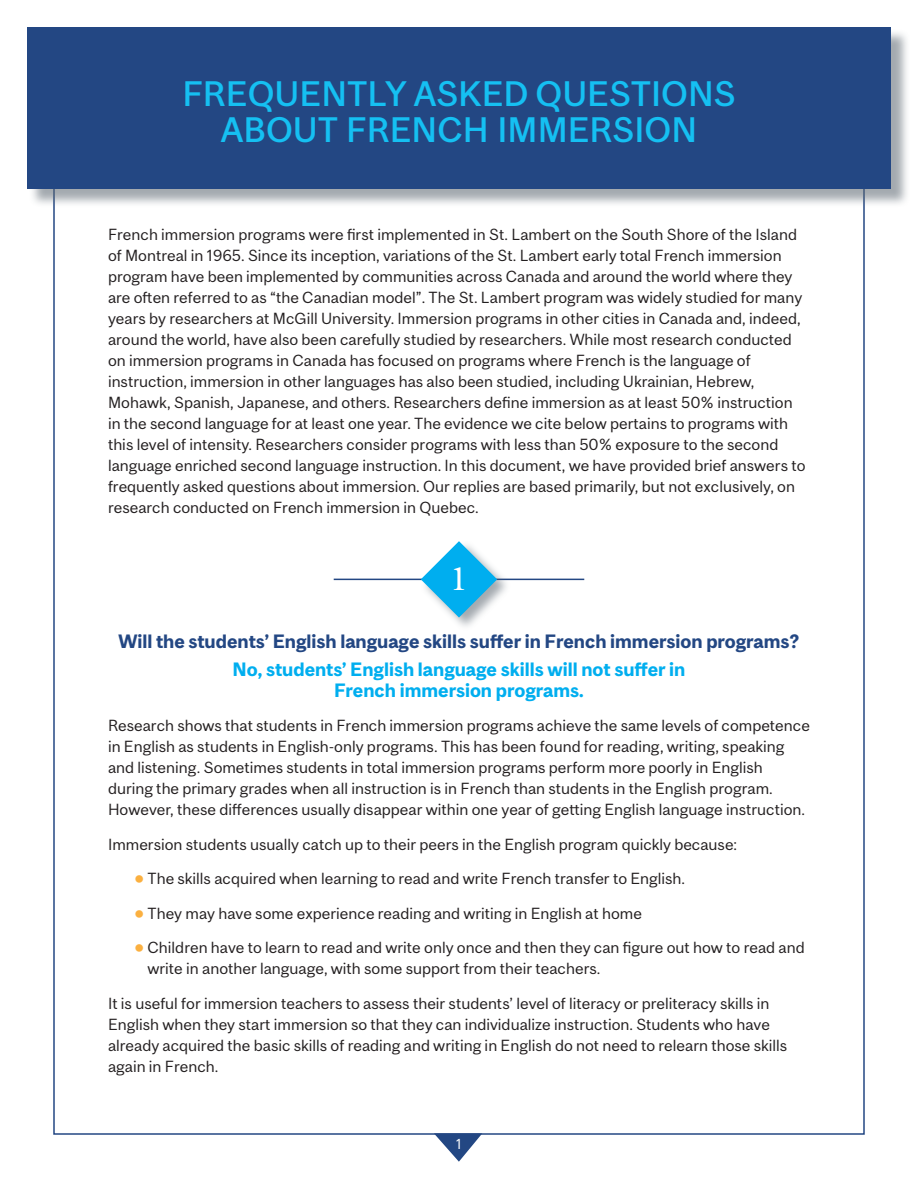
<style>
.page{position:relative;width:918px;height:1188px;background:#fff}
.page>*{position:absolute;margin:0;border:0;box-sizing:border-box;transform-origin:0 0}
.t1{font:500 33px/36px "Mc Gill Sans";color:#15c0f2;text-align:center}
.t2{font:30px "Mc Gill Serif";color:#fff}
.t3{font:700 18px/21px "Mc Gill Sans";color:#00aeef;text-align:center}
.t4{font:700 18px "Mc Gill Sans";color:#234783}
.t5{font:15px/21px "Mc Gill Sans";color:#231f20}
.t6{font:13.5px "Mc Gill Sans";color:#fff}
.s1{font-family:"Univ News Comm Pi News W";color:#fbb040}
</style>
<div class="page">
<svg style="left:435px;top:1135px;width:46px;height:27px"></svg>
<hr style="left:334px;top:579px;width:250px;height:1px;background:#234783">
<div style="left:420px;top:541px;width:91px;height:91px;background:#5c6771;opacity:.56"></div>
<svg style="left:421px;top:541px;width:76px;height:77px"></svg>
<div style="left:29px;top:29px;width:881px;height:179px;background:#5c6771;opacity:.56"></div>
<div style="left:27px;top:27px;width:864px;height:162px;background:#234783"></div>
<h1 class="t1" style="left:182px;top:75px;width:555px">FREQUENTLY ASKED QUESTIONS<br>ABOUT FRENCH IMMERSION</h1>
<p class="t5" style="left:108px;top:224px;width:699px">French immersion programs were first implemented in St. Lambert on the South Shore of the Island of Montreal in 1965. Since its inception, variations of the St. Lambert early total French immersion program have been implemented by communities across Canada and around the world where they are often referred to as “the Canadian model”. The St. Lambert program was widely studied for many years by researchers at McGill University. Immersion programs in other cities in Canada and, indeed, around the world, have also been carefully studied by researchers. While most research conducted on immersion programs in Canada has focused on programs where French is the language of instruction, immersion in other languages has also been studied, including Ukrainian, Hebrew, Mohawk, Spanish, Japanese, and others. Researchers define immersion as at least 50% instruction in the second language for at least one year. The evidence we cite below pertains to programs with this level of intensity. Researchers consider programs with less than 50% exposure to the second language enriched second language instruction. In this document, we have provided brief answers to frequently asked questions about immersion. Our replies are based primarily, but not exclusively, on research conducted on French immersion in Quebec.</p>
<h2 class="t2" style="left:452px;top:561px;width:15px">1</h2>
<p class="t4" style="left:119px;top:630px;width:682px">Will the students’ English language skills suffer in French immersion programs?</p>
<p class="t3" style="left:233px;top:659px;width:454px">No, students’ English language skills will not suffer in<br>French immersion programs.</p>
<p class="t5" style="left:108px;top:715px;width:703px">Research shows that students in French immersion programs achieve the same levels of competence in English as students in English-only programs. This has been found for reading, writing, speaking and listening. Sometimes students in total immersion programs perform more poorly in English during the primary grades when all instruction is in French than students in the English program.<br>However, these differences usually disappear within one year of getting English language instruction.</p>
<p class="t5" style="left:108px;top:834px;width:631px">Immersion students usually catch up to their peers in the English program quickly because:</p>
<p class="t5" style="left:135px;top:868px;width:552px"><span class="s1">c</span> The skills acquired when learning to read and write French transfer to English.</p>
<p class="t5" style="left:135px;top:903px;width:509px"><span class="s1">c</span> They may have some experience reading and writing in English at home</p>
<p class="t5" style="left:148px;top:937px;width:659px;text-indent:-13px"><span class="s1">c</span> Children have to learn to read and write only once and then they can figure out how to read and write in another language, with some support from their teachers.</p>
<p class="t5" style="left:108px;top:993px;width:681px">It is useful for immersion teachers to assess their students’ level of literacy or preliteracy skills in English when they start immersion so that they can individualize instruction. Students who have already acquired the basic skills of reading and writing in English do not need to relearn those skills again in French.</p>
<p class="t6" style="left:456px;top:1135px;width:7px">1</p>
</div>
